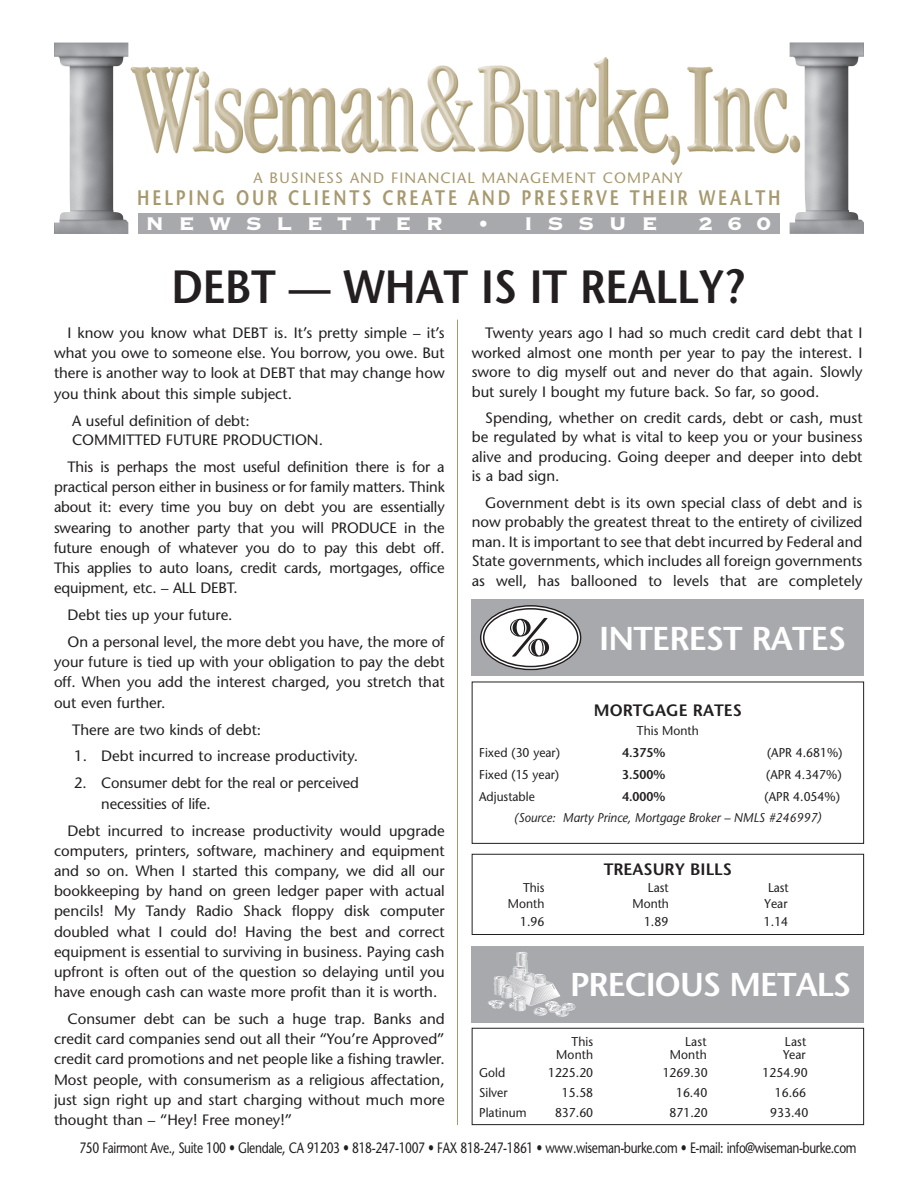
<style>
.page{position:relative;width:918px;height:1188px;background:#fff}
.page>*{position:absolute;margin:0;border:0;box-sizing:border-box;transform-origin:0 0}
.t1{font:600 46.5px "Stone Sans";letter-spacing:-.005em;color:#231f20;scale:.9 1}
.t2{font:600 33px "Stone Sans";letter-spacing:-.03em;color:#fff}
.t3{font:24px "Copperplate Thirty Three BC";letter-spacing:.6em;color:#fff}
.t4{font:600 21px "Stone Sans";letter-spacing:.165em;color:#a7996e;scale:.8 1}
.t5{font:600 16.5px "Stone Sans";color:#231f20}
.t6{font:15px/20.2px "Stone Sans";color:#231f20;text-align:justify}
.t7{font:15px "Stone Sans";letter-spacing:-.03em;color:#231f20;scale:.8 1}
.t8{font:15px "Stone Sans";letter-spacing:.075em;color:#a7996e}
.t9{font:12.75px "Stone Sans";color:#231f20;scale:.95 1}
.t10{font:italic 12.75px "Stone Sans";color:#231f20;scale:.95 1}
.t11{font:600 12.75px "Stone Sans";color:#231f20;scale:.95 1}
.s1{font-family:"Garamond ICG Hand";font-weight:400;font-size:54px;color:#231f20}
</style>
<div class="page">
<img style="left:130px;top:57px;width:660px;height:108px">
<img style="left:54px;top:43px;width:74px;height:191px">
<img style="left:790px;top:43px;width:74px;height:191px">
<div style="left:138px;top:213px;width:642px;height:21px;background:#a8a9ad"></div>
<hr style="left:457px;top:320px;width:1px;height:805px;background:#a7996e">
<div style="left:472px;top:599px;width:392px;height:77px;background:#a8a9ad"></div>
<div style="left:482px;top:607px;width:97px;height:61px;background:#fff;border-radius:50%"></div>
<div style="left:480px;top:605px;width:101px;height:65px;border:4px solid #fff;border-radius:50%"></div>
<div style="left:480px;top:605px;width:101px;height:65px;border:1px solid #231f20;border-radius:50%"></div>
<div style="left:483px;top:608px;width:95px;height:59px;border:1px solid #231f20;border-radius:50%"></div>
<div style="left:472px;top:682px;width:392px;height:162px;border:1px solid #231f20"></div>
<div style="left:472px;top:854px;width:392px;height:81px;border:1px solid #231f20"></div>
<div style="left:472px;top:946px;width:392px;height:76px;background:#a8a9ad"></div>
<div style="left:472px;top:1028px;width:392px;height:97px;border:1px solid #231f20"></div>
<img style="left:488px;top:952px;width:87px;height:64px">
<p class="t8" style="left:253px;top:168px;width:431px">A BUSINESS AND FINANCIAL MANAGEMENT COMPANY</p>
<h3 class="t4" style="left:137px;top:185px;width:806px">HELPING OUR CLIENTS CREATE AND PRESERVE THEIR WEALTH</h3>
<h3 class="t3" style="left:145px;top:212px;width:299px">NEWSLETTER</h3>
<h3 class="t3" style="left:480px;top:212px;width:179px">• ISSUE</h3>
<h3 class="t3" style="left:698px;top:212px;width:74px">260</h3>
<h1 class="t1" style="left:171px;top:258px;width:638px">DEBT — WHAT IS IT REALLY?</h1>
<p class="t6" style="left:54px;top:323px;width:392px;text-indent:14px">I know you know what DEBT is. It’s pretty simple – it’s what you owe to someone else. You borrow, you owe. But there is another way to look at DEBT that may change how you think about this simple subject.</p>
<p class="t6" style="left:72px;top:410px;width:252px;line-height:19.5px">A useful definition of debt:<br>COMMITTED FUTURE PRODUCTION.</p>
<p class="t6" style="left:54px;top:457px;width:392px;text-indent:13px">This is perhaps the most useful definition there is for a practical person either in business or for family matters. Think about it: every time you buy on debt you are essentially swearing to another party that you will PRODUCE in the future enough of whatever you do to pay this debt off.<br>This applies to auto loans, credit cards, mortgages, office equipment, etc. – ALL DEBT.</p>
<p class="t6" style="left:68px;top:601px;width:379px;line-height:27px">Debt ties up your future.<br>On a personal level, the more debt you have, the more of</p>
<p class="t6" style="left:54px;top:652px;width:392px">your future is tied up with your obligation to pay the debt off. When you add the interest charged, you stretch that out even further.</p>
<p class="t6" style="left:72px;top:719px;width:191px">There are two kinds of debt:</p>
<p class="t6" style="left:74px;top:746px;width:285px">1. Debt incurred to increase productivity.</p>
<p class="t6" style="left:101px;top:773px;width:259px;text-indent:-27px">2. Consumer debt for the real or perceived necessities of life.</p>
<p class="t6" style="left:54px;top:820px;width:392px;text-indent:14px">Debt incurred to increase productivity would upgrade computers, printers, software, machinery and equipment and so on. When I started this company, we did all our bookkeeping by hand on green ledger paper with actual pencils! My Tandy Radio Shack floppy disk computer doubled what I could do! Having the best and correct equipment is essential to surviving in business. Paying cash upfront is often out of the question so delaying until you have enough cash can waste more profit than it is worth.</p>
<p class="t6" style="left:54px;top:1009px;width:392px;text-indent:14px">Consumer debt can be such a huge trap. Banks and credit card companies send out all their “You’re Approved” credit card promotions and net people like a fishing trawler.<br>Most people, with consumerism as a religious affectation, just sign right up and start charging without much more thought than – “Hey! Free money!”</p>
<p class="t6" style="left:472px;top:323px;width:392px;line-height:19.5px;text-indent:14px">Twenty years ago I had so much credit card debt that I worked almost one month per year to pay the interest. I swore to dig myself out and never do that again. Slowly but surely I bought my future back. So far, so good.</p>
<p class="t6" style="left:472px;top:408px;width:392px;line-height:19.5px;text-indent:14px">Spending, whether on credit cards, debt or cash, must be regulated by what is vital to keep you or your business alive and producing. Going deeper and deeper into debt is a bad sign.</p>
<p class="t6" style="left:472px;top:492px;width:392px;line-height:19.5px;text-indent:14px">Government debt is its own special class of debt and is now probably the greatest threat to the entirety of civilized man. It is important to see that debt incurred by Federal and State governments, which includes all foreign governments as well, has ballooned to levels that are completely</p>
<h2 class="t2" style="left:508px;top:618px;width:340px"><span class="s1">%</span> INTEREST RATES</h2>
<p class="t5" style="left:594px;top:700px;width:150px">MORTGAGE RATES</p>
<p class="t9" style="left:637px;top:723px;width:67px">This Month</p>
<p class="t9" style="left:479px;top:745px;width:87px">Fixed (30 year)</p>
<p class="t11" style="left:622px;top:745px;width:47px">4.375%</p>
<p class="t9" style="left:767px;top:745px;width:81px">(APR 4.681%)</p>
<p class="t9" style="left:479px;top:767px;width:86px">Fixed (15 year)</p>
<p class="t11" style="left:622px;top:767px;width:47px">3.500%</p>
<p class="t9" style="left:766px;top:767px;width:81px">(APR 4.347%)</p>
<p class="t9" style="left:479px;top:788px;width:60px">Adjustable</p>
<p class="t11" style="left:622px;top:788px;width:47px">4.000%</p>
<p class="t9" style="left:765px;top:788px;width:81px">(APR 4.054%)</p>
<p class="t10" style="left:514px;top:810px;width:325px">(Source: Marty Prince, Mortgage Broker – NMLS #246997)</p>
<p class="t5" style="left:604px;top:859px;width:130px">TREASURY BILLS</p>
<p class="t9" style="left:523px;top:880px;width:24px">This</p>
<p class="t9" style="left:648px;top:880px;width:23px">Last</p>
<p class="t9" style="left:768px;top:880px;width:23px">Last</p>
<p class="t9" style="left:508px;top:896px;width:40px">Month</p>
<p class="t9" style="left:633px;top:896px;width:40px">Month</p>
<p class="t9" style="left:765px;top:896px;width:26px">Year</p>
<p class="t9" style="left:520px;top:914px;width:27px">1.96</p>
<p class="t9" style="left:644px;top:914px;width:27px">1.89</p>
<p class="t9" style="left:764px;top:914px;width:27px">1.14</p>
<h2 class="t2" style="left:570px;top:963px;width:283px">PRECIOUS METALS</h2>
<p class="t9" style="left:571px;top:1033px;width:24px">This</p>
<p class="t9" style="left:685px;top:1033px;width:24px">Last</p>
<p class="t9" style="left:785px;top:1033px;width:24px">Last</p>
<p class="t9" style="left:556px;top:1047px;width:40px">Month</p>
<p class="t9" style="left:670px;top:1047px;width:40px">Month</p>
<p class="t9" style="left:783px;top:1047px;width:25px">Year</p>
<p class="t9" style="left:479px;top:1065px;width:29px">Gold</p>
<p class="t9" style="left:548px;top:1065px;width:49px">1225.20</p>
<p class="t9" style="left:663px;top:1065px;width:49px">1269.30</p>
<p class="t9" style="left:763px;top:1065px;width:49px">1254.90</p>
<p class="t9" style="left:479px;top:1085px;width:31px">Silver</p>
<p class="t9" style="left:562px;top:1085px;width:34px">15.58</p>
<p class="t9" style="left:676px;top:1085px;width:34px">16.40</p>
<p class="t9" style="left:775px;top:1085px;width:34px">16.66</p>
<p class="t9" style="left:479px;top:1105px;width:51px">Platinum</p>
<p class="t9" style="left:555px;top:1105px;width:42px">837.60</p>
<p class="t9" style="left:670px;top:1105px;width:42px">871.20</p>
<p class="t9" style="left:770px;top:1105px;width:42px">933.40</p>
<p class="t7" style="left:79px;top:1139px;width:973px">750 Fairmont Ave., Suite 100 • Glendale, CA 91203 • 818-247-1007 • FAX 818-247-1861 • www.wiseman-burke.com • E-mail: info@wiseman-burke.com</p>
</div>
